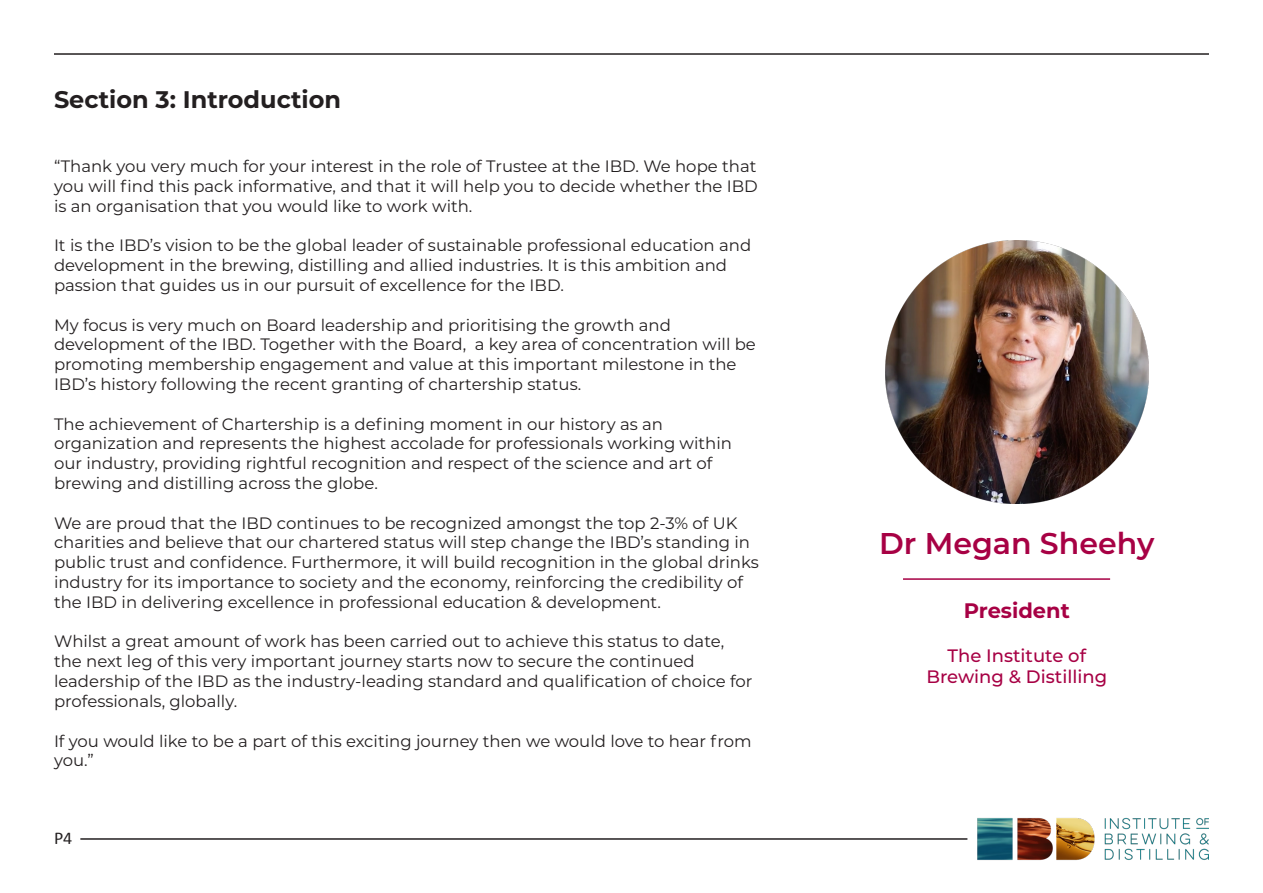
<style>
.page{position:relative;width:1263px;height:893px;background:#fff}
.page>*{position:absolute;margin:0;border:0;box-sizing:border-box;transform-origin:0 0}
.t1{font:600 30px "Montserrat";color:#a70144}
.t2{font:700 24px "Montserrat";color:#231f20}
.t3{font:700 21px "Montserrat";color:#a70144}
.t4{font:500 18px "Montserrat";color:#a70144}
.t5{font:18px "Calibri";color:#231f20}
.t6{font:16.5px/19.8px "Montserrat";color:#231f20}
</style>
<div class="page">
<hr style="left:54px;top:53px;width:1155px;height:2px;background:#231f20">
<img style="left:977px;top:817px;width:232px;height:43px">
<hr style="left:80px;top:838px;width:887px;height:2px;background:#231f20">
<img style="left:885px;top:241px;width:263px;height:262px">
<hr style="left:903px;top:578px;width:207px;height:2px;background:#a70144">
<p class="t2" style="left:54px;top:82px;width:289px">Section 3: Introduction</p>
<p class="t6" style="left:54px;top:156px;width:705px;text-align:justify">“Thank you very much for your interest in the role of Trustee at the IBD. We hope that you will find this pack informative, and that it will help you to decide whether the IBD is an organisation that you would like to work with.</p>
<p class="t6" style="left:54px;top:235px;width:699px">It is the IBD’s vision to be the global leader of sustainable professional education and development in the brewing, distilling and allied industries. It is this ambition and passion that guides us in our pursuit of excellence for the IBD.</p>
<p class="t6" style="left:54px;top:314px;width:703px">My focus is very much on Board leadership and prioritising the growth and development of the IBD. Together with the Board, a key area of concentration will be promoting membership engagement and value at this important milestone in the IBD’s history following the recent granting of chartership status.</p>
<p class="t6" style="left:54px;top:413px;width:679px">The achievement of Chartership is a defining moment in our history as an organization and represents the highest accolade for professionals working within our industry, providing rightful recognition and respect of the science and art of brewing and distilling across the globe.</p>
<p class="t6" style="left:54px;top:512px;width:706px">We are proud that the IBD continues to be recognized amongst the top 2-3% of UK charities and believe that our chartered status will step change the IBD’s standing in public trust and confidence. Furthermore, it will build recognition in the global drinks industry for its importance to society and the economy, reinforcing the credibility of the IBD in delivering excellence in professional education &amp; development.</p>
<p class="t6" style="left:54px;top:631px;width:700px">Whilst a great amount of work has been carried out to achieve this status to date, the next leg of this very important journey starts now to secure the continued leadership of the IBD as the industry-leading standard and qualification of choice for professionals, globally.</p>
<p class="t6" style="left:54px;top:730px;width:699px">If you would like to be a part of this exciting journey then we would love to hear from you.”</p>
<p class="t5" style="left:54px;top:825px;width:20px">P4</p>
<p class="t1" style="left:879px;top:522px;width:277px">Dr Megan Sheehy</p>
<p class="t3" style="left:964px;top:596px;width:108px">President</p>
<p class="t4" style="left:947px;top:643px;width:140px">The Institute of</p>
<p class="t4" style="left:926px;top:664px;width:182px">Brewing &amp; Distilling</p>
</div>
